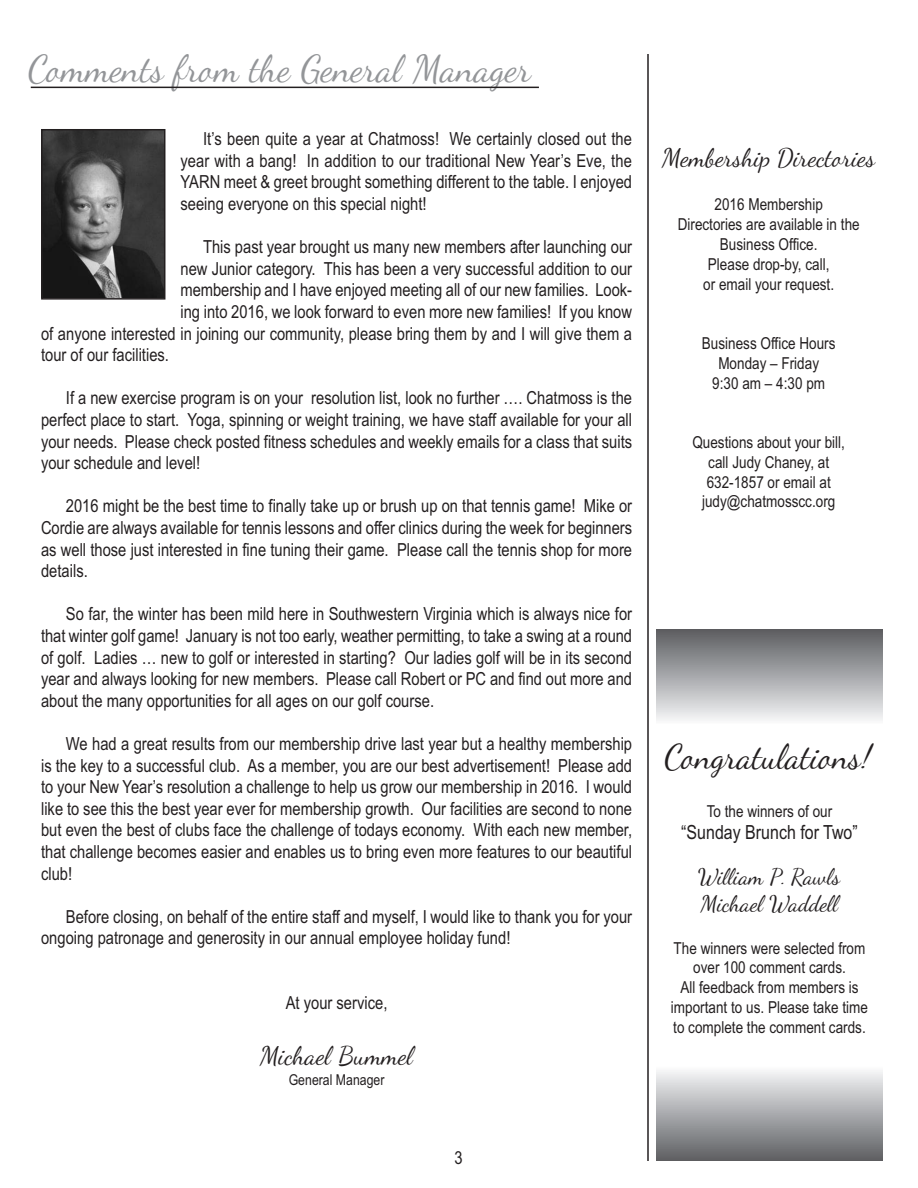
<style>
.page{position:relative;width:918px;height:1188px;background:#fff}
.page>*{position:absolute;margin:0;border:0;box-sizing:border-box;transform-origin:0 0}
.t1{font:37.5px "Dancing Script OT";color:#939598}
.t2{font:34.5px "Dancing Script OT";color:#231f20}
.t3{font:25.5px "Dancing Script OT";color:#231f20}
.t4{font:22.5px/27px "Dancing Script OT";color:#231f20}
.t5{font:19.5px "Arial Narrow";color:#231f20}
.t6{font:18px/21.6px "Arial Narrow";color:#231f20;text-align:justify}
.t7{font:16.5px/19.8px "Arial Narrow";color:#231f20;text-align:center}
.t8{font:15px "Arial Narrow";color:#231f20}
</style>
<div class="page">
<div style="left:657px;top:629px;width:226px;height:94px;background:linear-gradient(to bottom,#5a5c5f,#f4f5f7)"></div>
<hr style="left:647px;top:54px;width:2px;height:1107px;background:#231f20">
<div style="left:656px;top:1067px;width:227px;height:94px;background:linear-gradient(to bottom,#f8f9fa,#5e5f63)"></div>
<img style="left:44px;top:132px;width:118px;height:165px">
<div style="left:41px;top:129px;width:124px;height:171px;border:2px solid #231f20"></div>
<hr style="left:31px;top:87px;width:508px;height:1px;background:#231f20">
<h1 class="t1" style="left:29px;top:46px;width:504px">Comments from the General Manager</h1>
<p class="t6" style="left:180px;top:128px;width:453px;text-indent:23px">It’s been quite a year at Chatmoss! We certainly closed out the year with a bang! In addition to our traditional New Year’s Eve, the YARN meet &amp; greet brought something different to the table. I enjoyed seeing everyone on this special night!</p>
<p class="t6" style="left:203px;top:236px;width:431px">This past year brought us many new members after launching our</p>
<p class="t6" style="left:180px;top:258px;width:453px">new Junior category. This has been a very successful addition to our</p>
<p class="t6" style="left:180px;top:279px;width:453px">membership and I have enjoyed meeting all of our new families. Look-</p>
<p class="t6" style="left:180px;top:301px;width:453px">ing into 2016, we look forward to even more new families! If you know</p>
<p class="t6" style="left:41px;top:323px;width:593px">of anyone interested in joining our community, please bring them by and I will give them a</p>
<p class="t6" style="left:41px;top:344px;width:129px">tour of our facilities.</p>
<p class="t6" style="left:41px;top:387px;width:593px;text-indent:25px">If a new exercise program is on your resolution list, look no further …. Chatmoss is the perfect place to start. Yoga, spinning or weight training, we have staff available for your all your needs. Please check posted fitness schedules and weekly emails for a class that suits your schedule and level!</p>
<p class="t6" style="left:41px;top:495px;width:593px;text-indent:25px">2016 might be the best time to finally take up or brush up on that tennis game! Mike or Cordie are always available for tennis lessons and offer clinics during the week for beginners as well those just interested in fine tuning their game. Please call the tennis shop for more details.</p>
<p class="t6" style="left:41px;top:603px;width:593px;text-indent:25px">So far, the winter has been mild here in Southwestern Virginia which is always nice for that winter golf game! January is not too early, weather permitting, to take a swing at a round of golf. Ladies … new to golf or interested in starting? Our ladies golf will be in its second year and always looking for new members. Please call Robert or PC and find out more and about the many opportunities for all ages on our golf course.</p>
<p class="t6" style="left:41px;top:733px;width:593px;text-indent:25px">We had a great results from our membership drive last year but a healthy membership is the key to a successful club. As a member, you are our best advertisement! Please add to your New Year’s resolution a challenge to help us grow our membership in 2016. I would like to see this the best year ever for membership growth. Our facilities are second to none but even the best of clubs face the challenge of todays economy. With each new member, that challenge becomes easier and enables us to bring even more features to our beautiful club!</p>
<p class="t6" style="left:41px;top:906px;width:593px;text-indent:25px">Before closing, on behalf of the entire staff and myself, I would like to thank you for your ongoing patronage and generosity in our annual employee holiday fund!</p>
<p class="t6" style="left:286px;top:992px;width:103px">At your service,</p>
<h3 class="t3" style="left:260px;top:1040px;width:155px">Michael Bummel</h3>
<p class="t8" style="left:289px;top:1071px;width:97px">General Manager</p>
<p class="t6" style="left:454px;top:1147px;width:10px">3</p>
<h3 class="t3" style="left:662px;top:143px;width:215px">Membership Directories</h3>
<p class="t7" style="left:678px;top:195px;width:183px">2016 Membership<br>Directories are available in the<br>Business Office.<br>Please drop-by, call,<br>or email your request.</p>
<p class="t7" style="left:702px;top:333px;width:135px">Business Office Hours<br>Monday – Friday<br>9:30 am – 4:30 pm</p>
<p class="t7" style="left:692px;top:432px;width:154px">Questions about your bill, call Judy Chaney, at<br>632-1857 or email at judy@chatmosscc.org</p>
<h2 class="t2" style="left:665px;top:736px;width:210px">Congratulations!</h2>
<p class="t7" style="left:707px;top:801px;width:127px">To the winners of our</p>
<p class="t5" style="left:681px;top:821px;width:178px">“Sunday Brunch for Two”</p>
<p class="t4" style="left:698px;top:863px;width:144px">William P. Rawls<br>Michael Waddell</p>
<p class="t7" style="left:671px;top:938px;width:199px">The winners were selected from over 100 comment cards.<br>All feedback from members is important to us. Please take time to complete the comment cards.</p>
</div>
